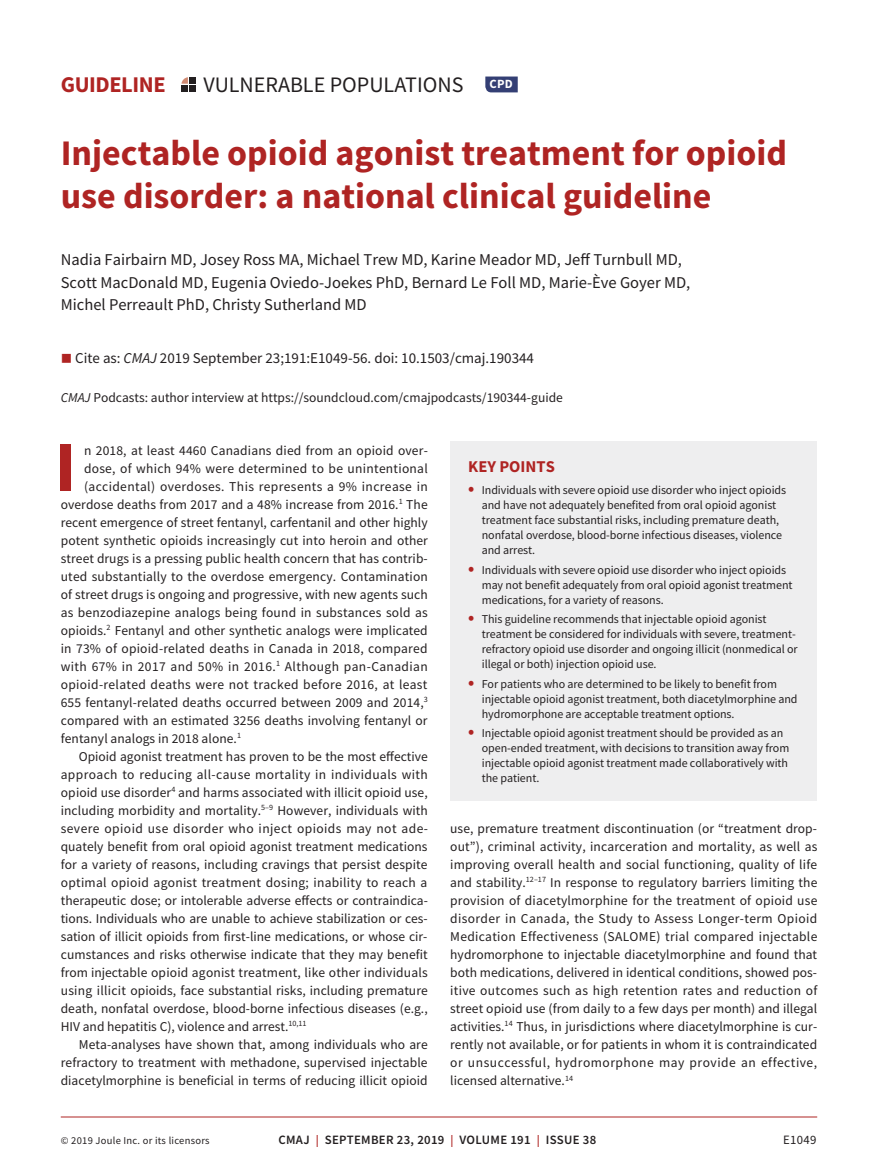
<style>
.page{position:relative;width:878px;height:1175px;background:#fff}
.page>*{position:absolute;margin:0;border:0;box-sizing:border-box;transform-origin:0 0}
.t1{font:700 70.65px "Source Sans Pro";color:#af2423}
.t2{font:700 36px/43.2px "Source Sans Pro";color:#af2423}
.t3{font:700 22.5px "Source Sans Pro";letter-spacing:-.02em;color:#af2423}
.t4{font:22.05px "Source Sans Pro";color:#231f20}
.t5{font:16.5px/22.5px "Source Sans Pro";color:#231f20}
.t6{font:700 16.5px "Source Sans Pro";color:#af2423}
.t7{font:15px "Source Sans Pro";color:#231f20}
.t8{font:13.5px/18px "Source Sans Pro";letter-spacing:.005em;color:#231f20;text-align:justify}
.t9{font:13.5px "Source Sans Pro";letter-spacing:.03em;color:#231f20}
.t10{font:13.5px "Source Sans Pro";letter-spacing:.025em;color:#231f20}
.t11{font:600 12.75px "Source Sans Pro";letter-spacing:.025em;color:#231f20}
.t12{font:12.75px "Source Sans Pro";letter-spacing:.025em;color:#231f20}
.t13{font:12px/15px "Source Sans Pro";letter-spacing:-.005em;color:#231f20}
.t14{font:10.5px "Source Sans Pro";letter-spacing:.025em;color:#231f20}
.s1{color:#af2423}
.s2{font-style:italic}
.s3{font-weight:700;font-size:18px;color:#af2423}
.s4{font-size:12px;color:#af2423}
</style>
<div class="page">
<hr style="left:61px;top:1116px;width:756px;height:1px;background:#af2423">
<svg style="left:181px;top:77px;width:7px;height:7px"></svg>
<div style="left:181px;top:85px;width:7px;height:7px;background:#231f20"></div>
<div style="left:189px;top:77px;width:7px;height:7px;background:#231f20"></div>
<div style="left:189px;top:85px;width:7px;height:7px;background:#231f20"></div>
<svg style="left:485px;top:76px;width:32px;height:16px"></svg>
<div style="left:450px;top:441px;width:367px;height:359px;background:#eeeeef"></div>
<h3 class="t3" style="left:61px;top:69px;width:106px">GUIDELINE</h3>
<h3 class="t4" style="left:203px;top:70px;width:311px">VULNERABLE POPULATIONS <sup>CPD</sup></h3>
<h2 class="t2" style="left:61px;top:131px;width:727px">Injectable opioid agonist treatment for opioid use disorder: a national clinical guideline</h2>
<p class="t5" style="left:61px;top:248px;width:631px">Nadia Fairbairn MD, Josey Ross MA, Michael Trew MD, Karine Meador MD, Jeff Turnbull MD,<br>Scott MacDonald MD, Eugenia Oviedo-Joekes PhD, Bernard Le Foll MD, Marie-Ève Goyer MD,<br>Michel Perreault PhD, Christy Sutherland MD</p>
<p class="t7" style="left:61px;top:348px;width:474px"><span class="s1">■</span> Cite as: <span class="s2">CMAJ</span> 2019 September 23;191:E1049-56. doi: 10.1503/cmaj.190344</p>
<p class="t8" style="left:61px;top:388px;width:503px"><span class="s2">CMAJ</span> Podcasts: author interview at https://soundcloud.com/cmajpodcasts/190344-guide</p>
<h1 class="t1" style="left:55px;top:419px;width:23px">I</h1>
<p class="t8" style="left:84px;top:441px;width:345px">n 2018, at least 4460 Canadians died from an opioid over-</p>
<p class="t8" style="left:84px;top:459px;width:345px">dose, of which 94% were determined to be unintentional</p>
<p class="t9" style="left:84px;top:477px;width:345px">(accidental) overdoses. This represents a 9% increase in</p>
<p class="t8" style="left:61px;top:495px;width:368px">overdose deaths from 2017 and a 48% increase from 2016.<sup>1</sup> The</p>
<p class="t8" style="left:61px;top:513px;width:368px">recent emergence of street fentanyl, carfentanil and other highly</p>
<p class="t8" style="left:61px;top:531px;width:368px">potent synthetic opioids increasingly cut into heroin and other</p>
<p class="t8" style="left:61px;top:549px;width:368px">street drugs is a pressing public health concern that has contrib-</p>
<p class="t8" style="left:61px;top:567px;width:368px">uted substantially to the overdose emergency. Contamination</p>
<p class="t8" style="left:61px;top:585px;width:368px">of street drugs is ongoing and progressive, with new agents such</p>
<p class="t8" style="left:61px;top:603px;width:368px">as benzodiazepine analogs being found in substances sold as</p>
<p class="t8" style="left:61px;top:621px;width:368px">opioids.<sup>2</sup> Fentanyl and other synthetic analogs were implicated</p>
<p class="t8" style="left:61px;top:639px;width:368px">in 73% of opioid-related deaths in Canada in 2018, compared</p>
<p class="t9" style="left:61px;top:657px;width:368px">with 67% in 2017 and 50% in 2016.<sup>1</sup> Although pan-Canadian</p>
<p class="t10" style="left:61px;top:675px;width:368px">opioid-related deaths were not tracked before 2016, at least</p>
<p class="t8" style="left:61px;top:693px;width:368px">655 fentanyl-related deaths occurred between 2009 and 2014,<sup>3</sup></p>
<p class="t8" style="left:61px;top:711px;width:368px">compared with an estimated 3256 deaths involving fentanyl or</p>
<p class="t8" style="left:61px;top:729px;width:182px">fentanyl analogs in 2018 alone.<sup>1</sup></p>
<p class="t8" style="left:79px;top:747px;width:350px">Opioid agonist treatment has proven to be the most effective</p>
<p class="t9" style="left:61px;top:765px;width:368px">approach to reducing all-cause mortality in individuals with</p>
<p class="t8" style="left:61px;top:783px;width:368px">opioid use disorder<sup>4</sup> and harms associated with illicit opioid use,</p>
<p class="t8" style="left:61px;top:801px;width:368px">including morbidity and mortality.<sup>5–9</sup> However, individuals with</p>
<p class="t9" style="left:61px;top:819px;width:369px">severe opioid use disorder who inject opioids may not ade-</p>
<p class="t8" style="left:61px;top:837px;width:368px">quately benefit from oral opioid agonist treatment medications</p>
<p class="t8" style="left:61px;top:855px;width:368px">for a variety of reasons, including cravings that persist despite</p>
<p class="t8" style="left:61px;top:873px;width:368px">optimal opioid agonist treatment dosing; inability to reach a</p>
<p class="t8" style="left:61px;top:891px;width:368px">therapeutic dose; or intolerable adverse effects or contraindica-</p>
<p class="t8" style="left:61px;top:909px;width:368px">tions. Individuals who are unable to achieve stabilization or ces-</p>
<p class="t8" style="left:61px;top:927px;width:368px">sation of illicit opioids from first-line medications, or whose cir-</p>
<p class="t8" style="left:61px;top:945px;width:368px">cumstances and risks otherwise indicate that they may benefit</p>
<p class="t8" style="left:61px;top:963px;width:368px">from injectable opioid agonist treatment, like other individuals</p>
<p class="t8" style="left:61px;top:981px;width:368px">using illicit opioids, face substantial risks, including premature</p>
<p class="t8" style="left:61px;top:999px;width:368px">death, nonfatal overdose, blood-borne infectious diseases (e.g.,</p>
<p class="t8" style="left:61px;top:1017px;width:247px">HIV and hepatitis C), violence and arrest.<sup>10,11</sup></p>
<p class="t8" style="left:79px;top:1035px;width:350px">Meta-analyses have shown that, among individuals who are</p>
<p class="t8" style="left:61px;top:1053px;width:368px">refractory to treatment with methadone, supervised injectable</p>
<p class="t8" style="left:61px;top:1071px;width:368px">diacetylmorphine is beneficial in terms of reducing illicit opioid</p>
<p class="t6" style="left:468px;top:455px;width:88px">KEY POINTS</p>
<p class="t13" style="left:482px;top:482px;width:306px;text-indent:-14px"><span class="s3">•</span> Individuals with severe opioid use disorder who inject opioids and have not adequately benefited from oral opioid agonist treatment face substantial risks, including premature death, nonfatal overdose, blood-borne infectious diseases, violence and arrest.</p>
<p class="t13" style="left:482px;top:562px;width:312px;text-indent:-14px"><span class="s3">•</span> Individuals with severe opioid use disorder who inject opioids may not benefit adequately from oral opioid agonist treatment medications, for a variety of reasons.</p>
<p class="t13" style="left:482px;top:611px;width:317px;text-indent:-14px"><span class="s3">•</span> This guideline recommends that injectable opioid agonist treatment be considered for individuals with severe, treatment&shy;refractory opioid use disorder and ongoing illicit (nonmedical or illegal or both) injection opioid use.</p>
<p class="t13" style="left:482px;top:676px;width:317px;text-indent:-14px"><span class="s3">•</span> For patients who are determined to be likely to benefit from injectable opioid agonist treatment, both diacetylmorphine and hydromorphone are acceptable treatment options.</p>
<p class="t13" style="left:482px;top:725px;width:309px;text-indent:-14px"><span class="s3">•</span> Injectable opioid agonist treatment should be provided as an open-ended treatment, with decisions to transition away from injectable opioid agonist treatment made collaboratively with the patient.</p>
<p class="t8" style="left:450px;top:819px;width:368px">use, premature treatment discontinuation (or “treatment drop&shy;out”), criminal activity, incarceration and mortality, as well as improving overall health and social functioning, quality of life and stability.<sup>12–17</sup> In response to regulatory barriers limiting the provision of diacetylmorphine for the treatment of opioid use disorder in Canada, the Study to Assess Longer-term Opioid Medication Effectiveness (SALOME) trial compared injectable hydromorphone to injectable diacetylmorphine and found that both medications, delivered in identical conditions, showed pos&shy;itive outcomes such as high retention rates and reduction of street opioid use (from daily to a few days per month) and illegal activities.<sup>14</sup> Thus, in jurisdictions where diacetylmorphine is cur&shy;rently not available, or for patients in whom it is contraindicated or unsuccessful, hydromorphone may provide an effective, licensed alternative.<sup>14</sup></p>
<p class="t14" style="left:61px;top:1134px;width:150px">© 2019 Joule Inc. or its licensors</p>
<p class="t11" style="left:278px;top:1131px;width:319px">CMAJ <span class="s4">|</span> SEPTEMBER 23, 2019 <span class="s4">|</span> VOLUME 191 <span class="s4">|</span> ISSUE 38</p>
<p class="t12" style="left:783px;top:1132px;width:35px">E1049</p>
</div>
